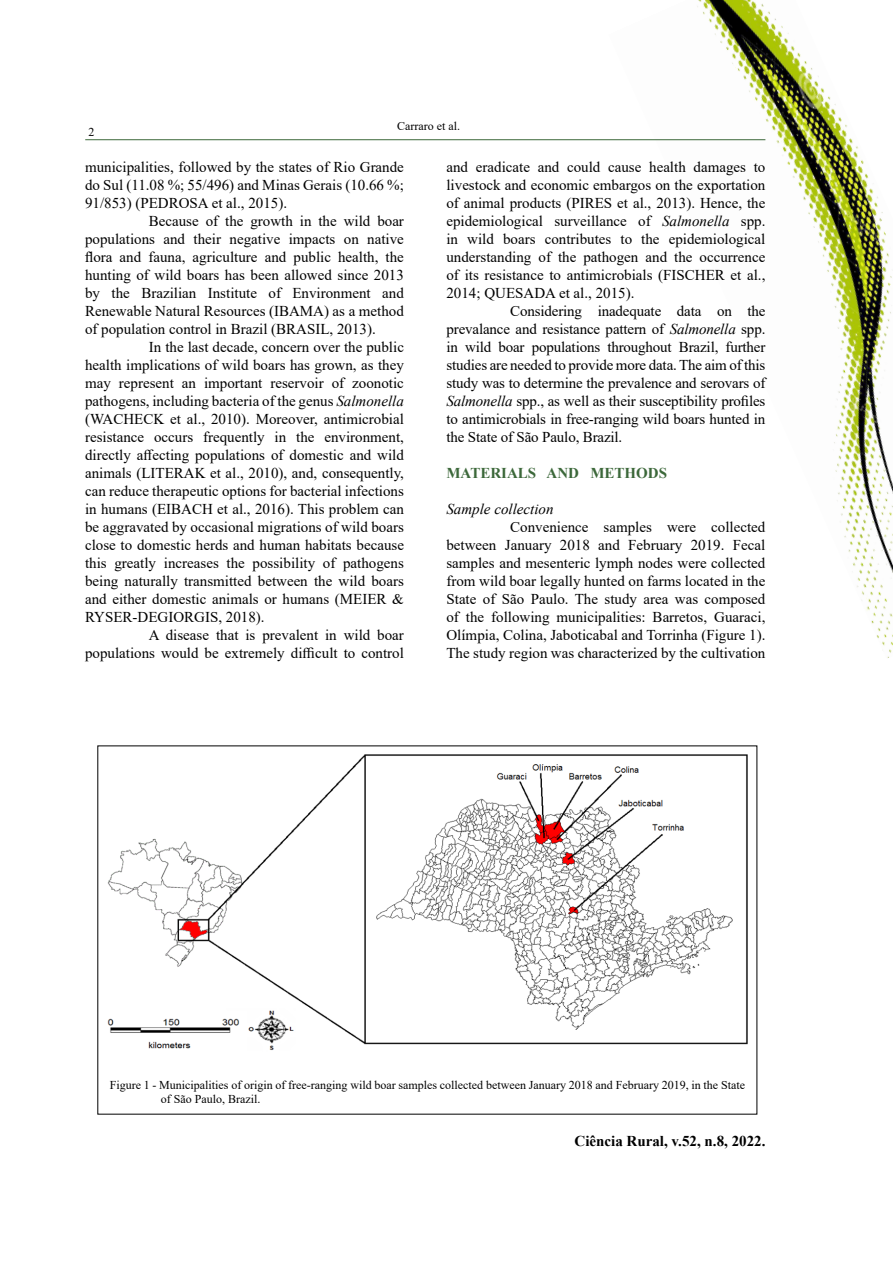
<style>
.page{position:relative;width:893px;height:1263px;background:#fff}
.page>*{position:absolute;margin:0;border:0;box-sizing:border-box;transform-origin:0 0}
.t1{font:15px/18px "Times New Roman";color:#000;text-align:justify}
.t2{font:700 15px "Times New Roman";color:#000}
.t3{font:700 15px "Times New Roman";color:#3c683a}
.t4{font:italic 15px "Times New Roman";color:#000}
.t5{font:12px/14.4px "Times New Roman";color:#000}
.s1{font-style:italic}
</style>
<div class="page">
<img style="left:608px;top:0;width:285px;height:658px">
<hr style="left:85px;top:139px;width:680px;height:1px;background:#3c683a">
<img style="left:107px;top:754px;width:641px;height:296px">
<p class="t5" style="left:397px;top:119px;width:64px">Carraro et al.</p>
<p class="t1" style="left:85px;top:157px;width:320px">municipalities, followed by the states of Rio Grande</p>
<p class="t1" style="left:85px;top:175px;width:320px">do Sul (11.08 %; 55/496) and Minas Gerais (10.66 %;</p>
<p class="t1" style="left:85px;top:193px;width:204px">91/853) (PEDROSA et al., 2015).</p>
<p class="t1" style="left:149px;top:211px;width:257px">Because of the growth in the wild boar</p>
<p class="t1" style="left:85px;top:229px;width:320px">populations and their negative impacts on native</p>
<p class="t1" style="left:85px;top:247px;width:320px">flora and fauna, agriculture and public health, the</p>
<p class="t1" style="left:85px;top:265px;width:320px">hunting of wild boars has been allowed since 2013</p>
<p class="t1" style="left:85px;top:283px;width:320px">by the Brazilian Institute of Environment and</p>
<p class="t1" style="left:85px;top:301px;width:320px">Renewable Natural Resources (IBAMA) as a method</p>
<p class="t1" style="left:85px;top:319px;width:292px">of population control in Brazil (BRASIL, 2013).</p>
<p class="t1" style="left:149px;top:337px;width:257px">In the last decade, concern over the public</p>
<p class="t1" style="left:85px;top:355px;width:320px">health implications of wild boars has grown, as they</p>
<p class="t1" style="left:85px;top:373px;width:320px">may represent an important reservoir of zoonotic</p>
<p class="t1" style="left:85px;top:391px;width:320px">pathogens, including bacteria of the genus <span class="s1">Salmonella</span></p>
<p class="t1" style="left:85px;top:409px;width:320px">(WACHECK et al., 2010). Moreover, antimicrobial</p>
<p class="t1" style="left:85px;top:427px;width:320px">resistance occurs frequently in the environment,</p>
<p class="t1" style="left:85px;top:445px;width:320px">directly affecting populations of domestic and wild</p>
<p class="t1" style="left:85px;top:463px;width:320px">animals (LITERAK et al., 2010), and, consequently,</p>
<p class="t1" style="left:85px;top:481px;width:320px">can reduce therapeutic options for bacterial infections</p>
<p class="t1" style="left:85px;top:499px;width:320px">in humans (EIBACH et al., 2016). This problem can</p>
<p class="t1" style="left:85px;top:517px;width:320px">be aggravated by occasional migrations of wild boars</p>
<p class="t1" style="left:85px;top:535px;width:320px">close to domestic herds and human habitats because</p>
<p class="t1" style="left:85px;top:553px;width:320px">this greatly increases the possibility of pathogens</p>
<p class="t1" style="left:85px;top:571px;width:320px">being naturally transmitted between the wild boars</p>
<p class="t1" style="left:85px;top:589px;width:320px">and either domestic animals or humans (MEIER &amp;</p>
<p class="t1" style="left:85px;top:607px;width:181px">RYSER-DEGIORGIS, 2018).</p>
<p class="t1" style="left:149px;top:625px;width:257px">A disease that is prevalent in wild boar</p>
<p class="t1" style="left:85px;top:643px;width:320px">populations would be extremely difficult to control</p>
<p class="t5" style="left:88px;top:124px;width:7px">2</p>
<p class="t1" style="left:446px;top:157px;width:320px">and eradicate and could cause health damages to</p>
<p class="t1" style="left:446px;top:175px;width:320px">livestock and economic embargos on the exportation</p>
<p class="t1" style="left:446px;top:193px;width:320px">of animal products (PIRES et al., 2013). Hence, the</p>
<p class="t1" style="left:446px;top:211px;width:320px">epidemiological surveillance of <span class="s1">Salmonella</span> spp.</p>
<p class="t1" style="left:446px;top:229px;width:320px">in wild boars contributes to the epidemiological</p>
<p class="t1" style="left:446px;top:247px;width:320px">understanding of the pathogen and the occurrence</p>
<p class="t1" style="left:446px;top:265px;width:320px">of its resistance to antimicrobials (FISCHER et al.,</p>
<p class="t1" style="left:446px;top:283px;width:189px">2014; QUESADA et al., 2015).</p>
<p class="t1" style="left:510px;top:301px;width:257px">Considering inadequate data on the</p>
<p class="t1" style="left:446px;top:319px;width:320px">prevalance and resistance pattern of <span class="s1">Salmonella</span> spp.</p>
<p class="t1" style="left:446px;top:337px;width:320px">in wild boar populations throughout Brazil, further</p>
<p class="t1" style="left:446px;top:355px;width:320px">studies are needed to provide more data. The aim of this</p>
<p class="t1" style="left:446px;top:373px;width:320px">study was to determine the prevalence and serovars of</p>
<p class="t1" style="left:446px;top:391px;width:320px"><span class="s1">Salmonella</span> spp., as well as their susceptibility profiles</p>
<p class="t1" style="left:446px;top:409px;width:320px">to antimicrobials in free-ranging wild boars hunted in</p>
<p class="t1" style="left:446px;top:427px;width:177px">the State of São Paulo, Brazil.</p>
<p class="t3" style="left:446px;top:462px;width:222px">MATERIALS AND METHODS</p>
<p class="t4" style="left:446px;top:499px;width:109px">Sample collection</p>
<p class="t1" style="left:446px;top:517px;width:320px;text-indent:64px">Convenience samples were collected between January 2018 and February 2019. Fecal samples and mesenteric lymph nodes were collected from wild boar legally hunted on farms located in the State of São Paulo. The study area was composed of the following municipalities: Barretos, Guaraci, Olímpia, Colina, Jaboticabal and Torrinha (Figure 1).<br>The study region was characterized by the cultivation</p>
<p class="t5" style="left:161px;top:1077px;width:586px;text-indent:-51px">Figure 1 - Municipalities of origin of free-ranging wild boar samples collected between January 2018 and February 2019, in the State of São Paulo, Brazil.</p>
<p class="t2" style="left:575px;top:1130px;width:192px">Ciência Rural, v.52, n.8, 2022.</p>
</div>
